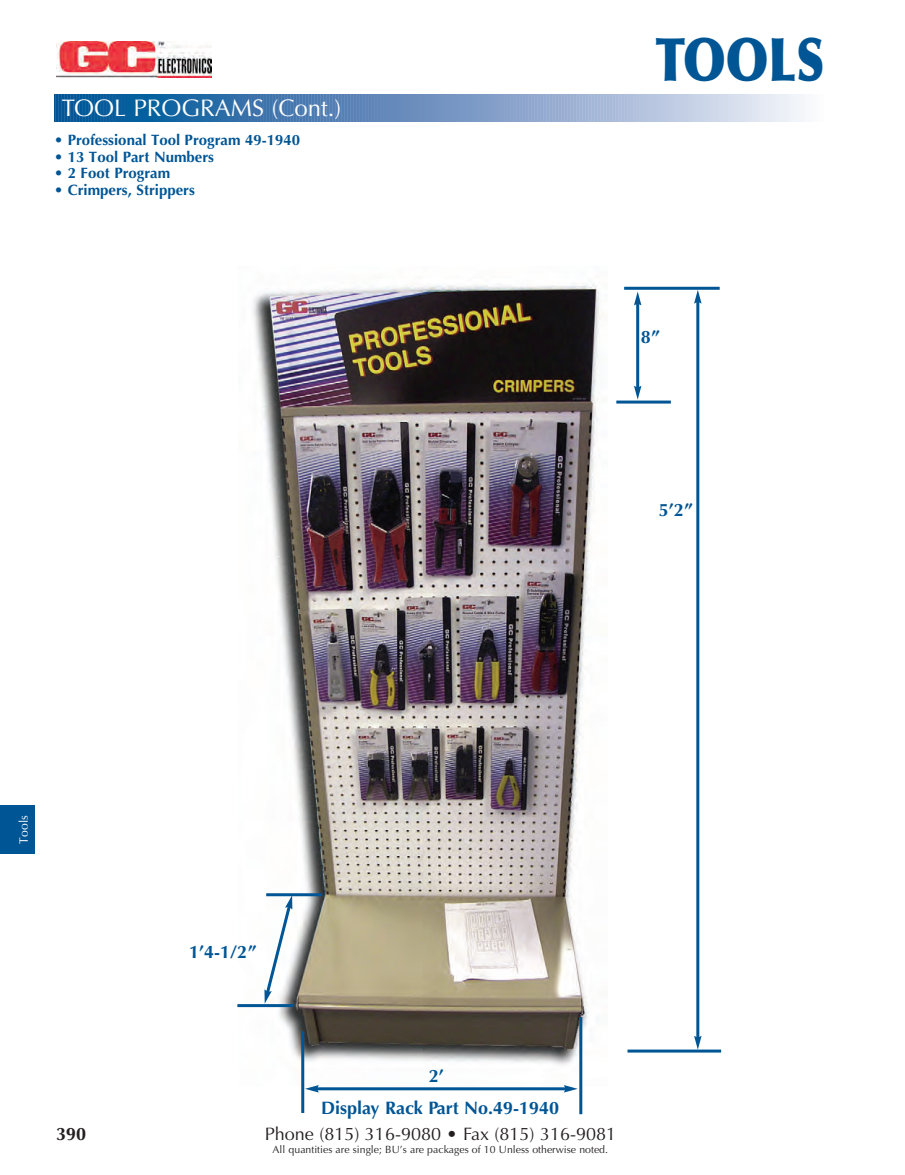
<style>
.page{position:relative;width:905px;height:1175px;background:#fff}
.page>*{position:absolute;margin:0;border:0;box-sizing:border-box;transform-origin:0 0}
.t1{font:900 60px "Optima";color:#005595;scale:.8 1}
.t2{font:24px "Optima";color:#fff}
.t3{font:700 18px "Optima";color:#005595}
.t4{font:18px "Optima";color:#231f20}
.t5{font:700 18px "Optima";color:#231f20}
.t6{font:700 15px "Optima";color:#005595}
.t7{font:12.15px "Optima";color:#fff}
.t8{font:10.5px "Optima";color:#231f20}
</style>
<div class="page">
<img style="left:57px;top:41px;width:155px;height:36px">
<svg style="left:54px;top:94px;width:751px;height:27px;background:#7198c3"></svg>
<div style="left:0;top:805px;width:35px;height:48px;background:#005595"></div>
<img style="left:238px;top:283px;width:392px;height:803px">
<hr style="left:579px;top:1017px;width:3px;height:97px;background:#005595">
<hr style="left:316px;top:1087px;width:250px;height:3px;background:#005595">
<svg style="left:305px;top:1085px;width:14px;height:7px"></svg>
<svg style="left:564px;top:1085px;width:13px;height:7px"></svg>
<hr style="left:624px;top:287px;width:95px;height:3px;background:#005595">
<hr style="left:627px;top:1049px;width:94px;height:3px;background:#005595">
<hr style="left:696px;top:301px;width:3px;height:737px;background:#005595">
<svg style="left:694px;top:1035px;width:7px;height:14px"></svg>
<svg style="left:694px;top:290px;width:7px;height:14px"></svg>
<hr style="left:616px;top:400px;width:54px;height:3px;background:#005595">
<hr style="left:636px;top:303px;width:3px;height:85px;background:#005595">
<svg style="left:634px;top:386px;width:7px;height:13px"></svg>
<svg style="left:634px;top:291px;width:7px;height:14px"></svg>
<hr style="left:266px;top:893px;width:56px;height:3px;background:#005595">
<hr style="left:237px;top:1004px;width:56px;height:3px;background:#005595">
<svg style="left:264px;top:895px;width:29px;height:108px"></svg>
<hr style="left:301px;top:1031px;width:3px;height:82px;background:#005595">
<h2 class="t2" style="left:62px;top:98px;width:281px">TOOL PROGRAMS (Cont.)</h2>
<p class="t6" style="left:54px;top:134px;width:248px">• Professional Tool Program 49-1940</p>
<p class="t6" style="left:54px;top:150px;width:161px">• 13 Tool Part Numbers</p>
<p class="t6" style="left:54px;top:167px;width:118px">• 2 Foot Program</p>
<p class="t6" style="left:54px;top:183px;width:142px">• Crimpers, Strippers</p>
<h1 class="t1" style="left:656px;top:35px;width:212px">TOOLS</h1>
<p class="t3" style="left:641px;top:329px;width:21px">8”</p>
<p class="t3" style="left:658px;top:502px;width:36px">5’2”</p>
<p class="t7" style="left:19px;top:843px;width:30px;rotate:-90deg">Tools</p>
<p class="t3" style="left:189px;top:944px;width:69px">1’4-1/2”</p>
<p class="t3" style="left:429px;top:1068px;width:17px">2’</p>
<p class="t3" style="left:321px;top:1100px;width:240px">Display Rack Part No.49-1940</p>
<p class="t5" style="left:56px;top:1126px;width:32px">390</p>
<p class="t4" style="left:265px;top:1126px;width:353px">Phone (815) 316-9080 • Fax (815) 316-9081</p>
<p class="t8" style="left:272px;top:1145px;width:337px">All quantities are single; BU’s are packages of 10 Unless otherwise noted.</p>
</div>
